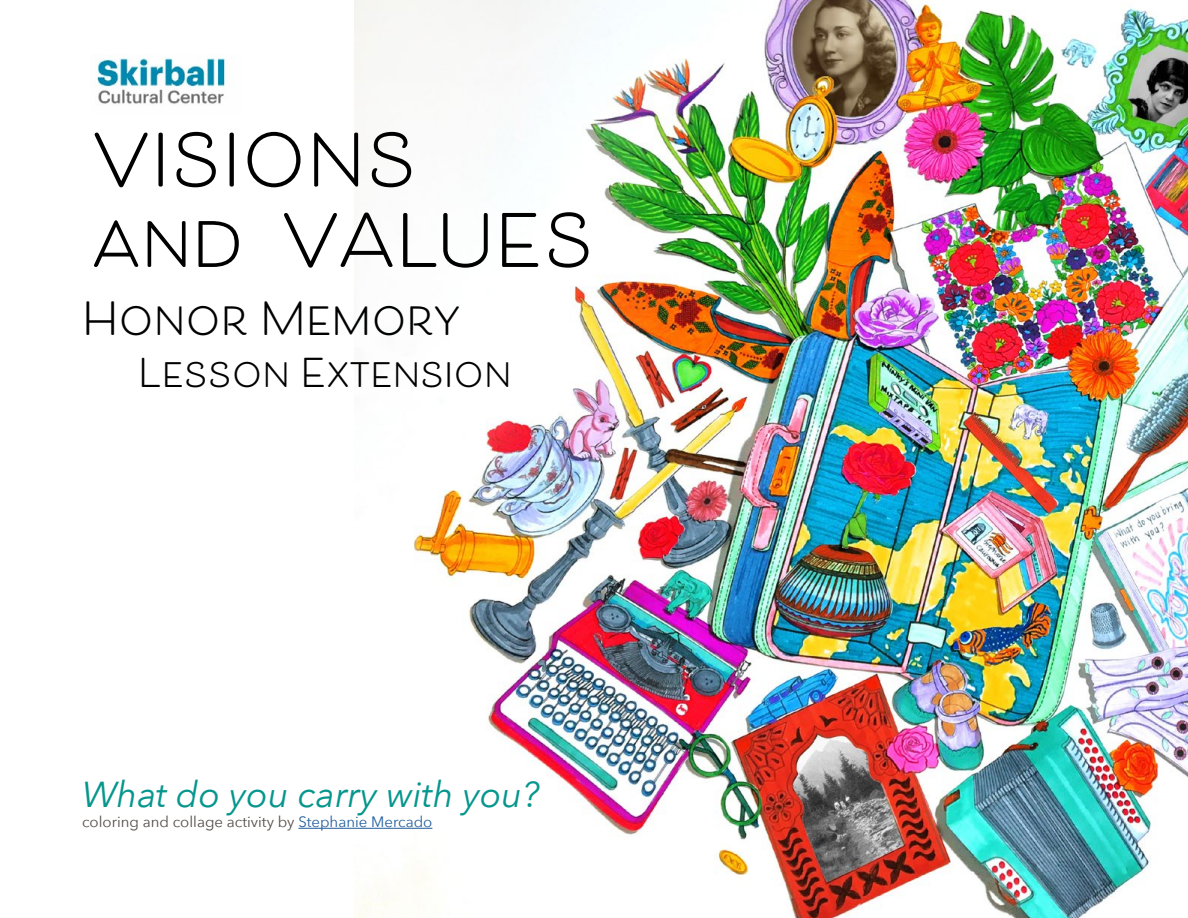
<style>
.page{position:relative;width:1188px;height:918px;background:#fff}
.page>*{position:absolute;margin:0;border:0;box-sizing:border-box;transform-origin:0 0}
.t1{font:700 72px/80.4px "Beloved Sans";color:#000}
.t2{font:700 45px "Beloved Sans";color:#000101}
.t3{font:700 39px "Beloved Sans";color:#000101}
.t4{font:italic 36px "Avenir Next";color:#06968d}
.t5{font:15px "Avenir Next";color:#524b48}
.s1{color:#215e9e}
</style>
<div class="page">
<img style="left:354px;top:0;width:834px;height:918px">
<hr style="left:298px;top:828px;width:134px;height:1px;background:#215e9e">
<img style="left:97px;top:58px;width:129px;height:46px">
<h1 class="t1" style="left:91px;top:122px;width:505px">VISIONS<br>and VALUES</h1>
<h2 class="t2" style="left:82px;top:293px;width:380px">Honor Memory</h2>
<h3 class="t3" style="left:138px;top:350px;width:375px">Lesson Extension</h3>
<h3 class="t4" style="left:82px;top:764px;width:459px">What do you carry with you?</h3>
<p class="t5" style="left:82px;top:809px;width:352px">coloring and collage activity by <span class="s1">Stephanie Mercado</span></p>
</div>
